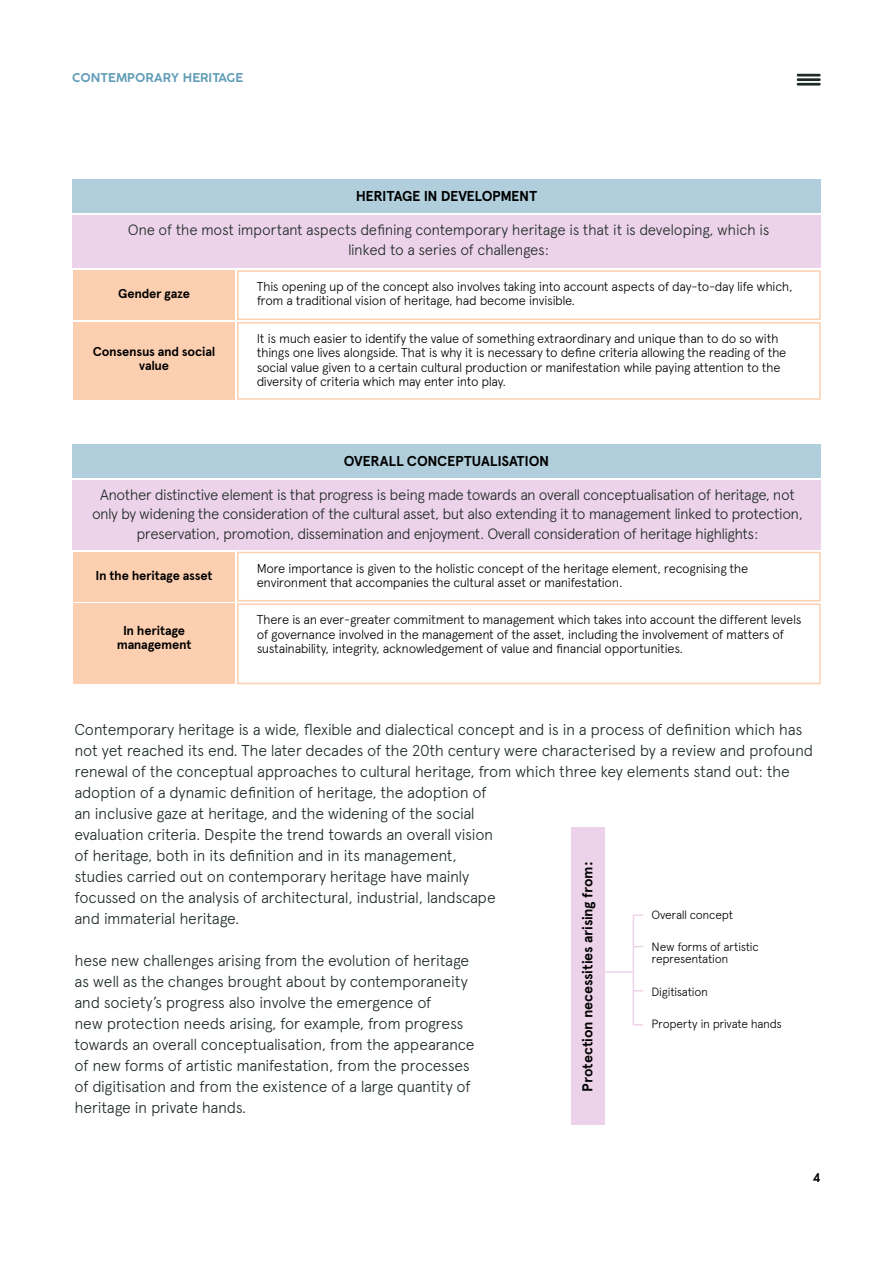
<style>
.page{position:relative;width:893px;height:1263px;background:#fff}
.page>*{position:absolute;margin:0;border:0;box-sizing:border-box;transform-origin:0 0}
.t1{font:300 15.75px/21px "Apercu";letter-spacing:-.025em;color:#1e2a28}
.t2{font:300 15px/19.5px "Apercu";letter-spacing:-.035em;color:#1e2a28;text-align:center}
.t3{font:700 14.4px "Apercu";letter-spacing:-.015em;color:#000}
.t4{font:300 12.9px/14.4px "Apercu";letter-spacing:-.03em;color:#000}
.t5{font:700 12.9px/14.4px "Apercu";letter-spacing:-.02em;color:#000;text-align:center}
.t6{font:300 12px/12px "Apercu";letter-spacing:-.025em;color:#000}
.t7{font:300 12px "Cocogoose Pro";color:#619db7}
.t8{font:300 12px "Cocogoose Pro";color:#000}
</style>
<div class="page">
<hr style="left:797px;top:74px;width:24px;height:2px;background:#1e2a28">
<hr style="left:797px;top:78px;width:24px;height:3px;background:#1e2a28">
<hr style="left:797px;top:83px;width:24px;height:3px;background:#1e2a28">
<div style="left:72px;top:179px;width:749px;height:34px;background:#b0cedb"></div>
<div style="left:72px;top:444px;width:749px;height:34px;background:#b0cedb"></div>
<div style="left:72px;top:215px;width:749px;height:53px;background:#edd3e9"></div>
<div style="left:72px;top:481px;width:749px;height:69px;background:#edd3e9"></div>
<div style="left:73px;top:270px;width:162px;height:50px;background:#fccfb0"></div>
<div style="left:73px;top:552px;width:162px;height:49px;background:#fccfb0"></div>
<div style="left:73px;top:603px;width:162px;height:81px;background:#fccfb0"></div>
<div style="left:73px;top:322px;width:162px;height:78px;background:#fccfb0"></div>
<div style="left:571px;top:827px;width:34px;height:298px;background:#edd3e9"></div>
<hr style="left:633px;top:914px;width:1px;height:111px;background:#dca7d3">
<svg style="left:634px;top:914px;width:9px;height:2px"></svg>
<hr style="left:605px;top:971px;width:28px;height:2px;background:#dca7d3">
<p class="t7" style="left:72px;top:70px;width:173px">CONTEMPORARY HERITAGE</p>
<p class="t3" style="left:356px;top:187px;width:183px">HERITAGE IN DEVELOPMENT</p>
<p class="t2" style="left:128px;top:220px;width:643px">One of the most important aspects defining contemporary heritage is that it is developing, which is linked to a series of challenges:</p>
<p class="t5" style="left:118px;top:286px;width:73px">Gender gaze</p>
<p class="t5" style="left:93px;top:344px;width:124px">Consensus and social value</p>
<p class="t4" style="left:257px;top:279px;width:538px">This opening up of the concept also involves taking into account aspects of day-to-day life which, from a traditional vision of heritage, had become invisible.</p>
<p class="t4" style="left:257px;top:331px;width:531px">It is much easier to identify the value of something extraordinary and unique than to do so with things one lives alongside. That is why it is necessary to define criteria allowing the reading of the social value given to a certain cultural production or manifestation while paying attention to the diversity of criteria which may enter into play.</p>
<p class="t3" style="left:344px;top:452px;width:207px">OVERALL CONCEPTUALISATION</p>
<p class="t2" style="left:92px;top:484px;width:713px">Another distinctive element is that progress is being made towards an overall conceptualisation of heritage, not only by widening the consideration of the cultural asset, but also extending it to management linked to protection, preservation, promotion, dissemination and enjoyment. Overall consideration of heritage highlights:</p>
<p class="t5" style="left:96px;top:568px;width:119px">In the heritage asset</p>
<p class="t5" style="left:117px;top:623px;width:76px">In heritage management</p>
<p class="t4" style="left:257px;top:561px;width:493px">More importance is given to the holistic concept of the heritage element, recognising the environment that accompanies the cultural asset or manifestation.</p>
<p class="t4" style="left:257px;top:613px;width:546px">There is an ever-greater commitment to management which takes into account the different levels of governance involved in the management of the asset, including the involvement of matters of sustainability, integrity, acknowledgement of value and financial opportunities.</p>
<p class="t1" style="left:74px;top:719px;width:740px">Contemporary heritage is a wide, flexible and dialectical concept and is in a process of definition which has not yet reached its end. The later decades of the 20th century were characterised by a review and profound renewal of the conceptual approaches to cultural heritage, from which three key elements stand out: the adoption of a dynamic definition of heritage, the adoption of<br>an inclusive gaze at heritage, and the widening of the social<br>evaluation criteria. Despite the trend towards an overall vision<br>of heritage, both in its definition and in its management,<br>studies carried out on contemporary heritage have mainly<br>focussed on the analysis of architectural, industrial, landscape<br>and immaterial heritage.</p>
<p class="t1" style="left:74px;top:950px;width:402px">hese new challenges arising from the evolution of heritage as well as the changes brought about by contemporaneity and society’s progress also involve the emergence of<br>new protection needs arising, for example, from progress towards an overall conceptualisation, from the appearance of new forms of artistic manifestation, from the processes of digitisation and from the existence of a large quantity of heritage in private hands.</p>
<p class="t3" style="left:579px;top:1091px;width:231px;rotate:-90deg">Protection necessities arising from:</p>
<p class="t6" style="left:652px;top:909px;width:83px">Overall concept</p>
<p class="t6" style="left:652px;top:941px;width:109px">New forms of artistic representation</p>
<p class="t6" style="left:652px;top:985px;width:58px">Digitisation</p>
<p class="t6" style="left:652px;top:1017px;width:132px">Property in private hands</p>
<p class="t8" style="left:813px;top:1170px;width:9px">4</p>
</div>
